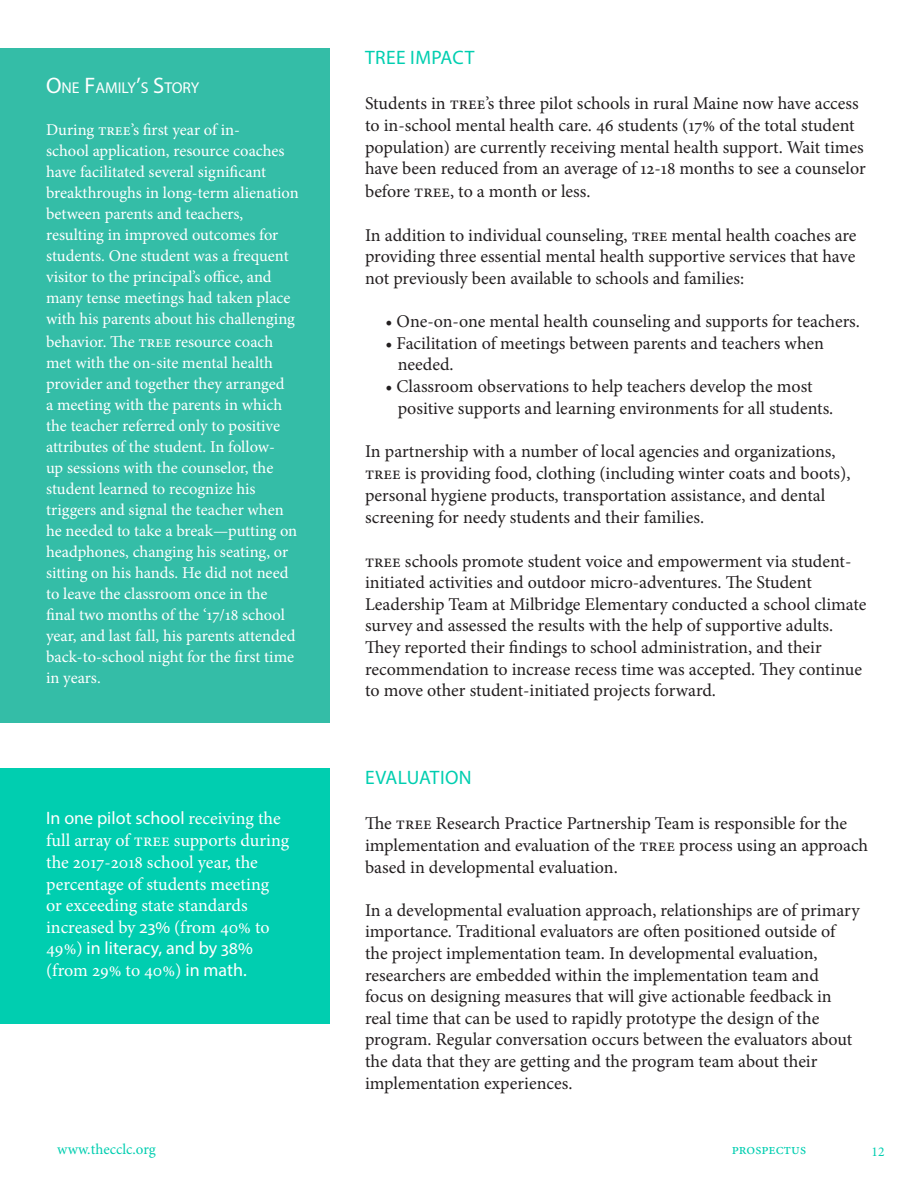
<style>
.page{position:relative;width:918px;height:1188px;background:#fff}
.page>*{position:absolute;margin:0;border:0;box-sizing:border-box;transform-origin:0 0}
.t1{font:19.5px "Myriad Pro";letter-spacing:.02em;color:#00ceb0}
.t2{font:18px/21.6px "Minion Pro";letter-spacing:-.005em;color:#231f20}
.t3{font:18px/21.8px "Minion Pro";letter-spacing:-.005em;color:#fff}
.t4{font:16.5px/21px "Minion Pro";letter-spacing:-.005em;color:#fff}
.t5{font:15.75px "Myriad Pro";color:#fff}
.t6{font:15px "Minion Pro";color:#00ceb0}
.t7{font:13.5px "Minion Pro";color:#00ceb0}
.s1{font-size:22.5px}
.s2{font-family:"Myriad Pro"}
</style>
<div class="page">
<div style="left:0;top:48px;width:330px;height:675px;background:#34bda7"></div>
<div style="left:0;top:768px;width:330px;height:256px;background:#00ceb0"></div>
<p class="t5" style="left:46px;top:78px;width:155px"><span class="s1">O</span>NE <span class="s1">F</span>AMILY<span class="s1">’</span>S <span class="s1">S</span>TORY</p>
<p class="t4" style="left:46px;top:120px;width:254px">During TREE’s first year of in-<br>school application, resource coaches have facilitated several significant breakthroughs in long-term alienation between parents and teachers, resulting in improved outcomes for students. One student was a frequent visitor to the principal’s office, and many tense meetings had taken place with his parents about his challenging</p>
<p class="t4" style="left:46px;top:331px;width:253px">behavior. The TREE resource coach met with the on-site mental health provider and together they arranged<br>a meeting with the parents in which the teacher referred only to positive attributes of the student. In follow-<br>up sessions with the counselor, the student learned to recognize his triggers and signal the teacher when he needed to take a break—putting on headphones, changing his seating, or sitting on his hands. He did not need to leave the classroom once in the final two months of the ‘17/18 school year, and last fall, his parents attended back-to-school night for the first time in years.</p>
<p class="t3" style="left:46px;top:807px;width:245px"><span class="s2">In one pilot school</span> receiving the full array of TREE supports during the 2017-2018 school year, the percentage of students meeting or exceeding state standards increased by <span class="s2">23%</span> (from 40% to<br>49%) <span class="s2">in literacy, and by 38% </span>(from 29% to 40%) <span class="s2">in math.</span></p>
<p class="t1" style="left:365px;top:46px;width:111px">TREE IMPACT</p>
<p class="t2" style="left:365px;top:93px;width:502px">Students in TREE’s three pilot schools in rural Maine now have access to in-school mental health care. 46 students (17% of the total student population) are currently receiving mental health support. Wait times have been reduced from an average of 12-18 months to see a counselor before TREE, to a month or less.</p>
<p class="t2" style="left:365px;top:224px;width:493px;text-align:justify">In addition to individual counseling, TREE mental health coaches are providing three essential mental health supportive services that have not previously been available to schools and families:</p>
<p class="t2" style="left:385px;top:311px;width:476px">• One-on-one mental health counseling and supports for teachers.</p>
<p class="t2" style="left:385px;top:332px;width:440px">• Facilitation of meetings between parents and teachers when</p>
<p class="t2" style="left:398px;top:354px;width:57px">needed.</p>
<p class="t2" style="left:385px;top:376px;width:429px">• Classroom observations to help teachers develop the most</p>
<p class="t2" style="left:398px;top:397px;width:437px">positive supports and learning environments for all students.</p>
<p class="t2" style="left:365px;top:440px;width:487px">In partnership with a number of local agencies and organizations, TREE is providing food, clothing (including winter coats and boots), personal hygiene products, transportation assistance, and dental screening for needy students and their families.</p>
<p class="t2" style="left:365px;top:550px;width:503px">TREE schools promote student voice and empowerment via student&shy;initiated activities and outdoor micro-adventures. The Student Leadership Team at Milbridge Elementary conducted a school climate survey and assessed the results with the help of supportive adults.<br>They reported their findings to school administration, and their recommendation to increase recess time was accepted. They continue to move other student-initiated projects forward.</p>
<p class="t1" style="left:365px;top:765px;width:108px">EVALUATION</p>
<p class="t2" style="left:365px;top:812px;width:505px;line-height:22px">The TREE Research Practice Partnership Team is responsible for the implementation and evaluation of the TREE process using an approach based in developmental evaluation.</p>
<p class="t2" style="left:365px;top:899px;width:496px">In a developmental evaluation approach, relationships are of primary importance. Traditional evaluators are often positioned outside of the project implementation team. In developmental evaluation, researchers are embedded within the implementation team and focus on designing measures that will give actionable feedback in real time that can be used to rapidly prototype the design of the program. Regular conversation occurs between the evaluators about the data that they are getting and the program team about their implementation experiences.</p>
<p class="t6" style="left:57px;top:1139px;width:100px">www.thecclc.org</p>
<p class="t6" style="left:732px;top:1139px;width:76px">Prospectus</p>
<p class="t7" style="left:872px;top:1143px;width:14px">12</p>
</div>
